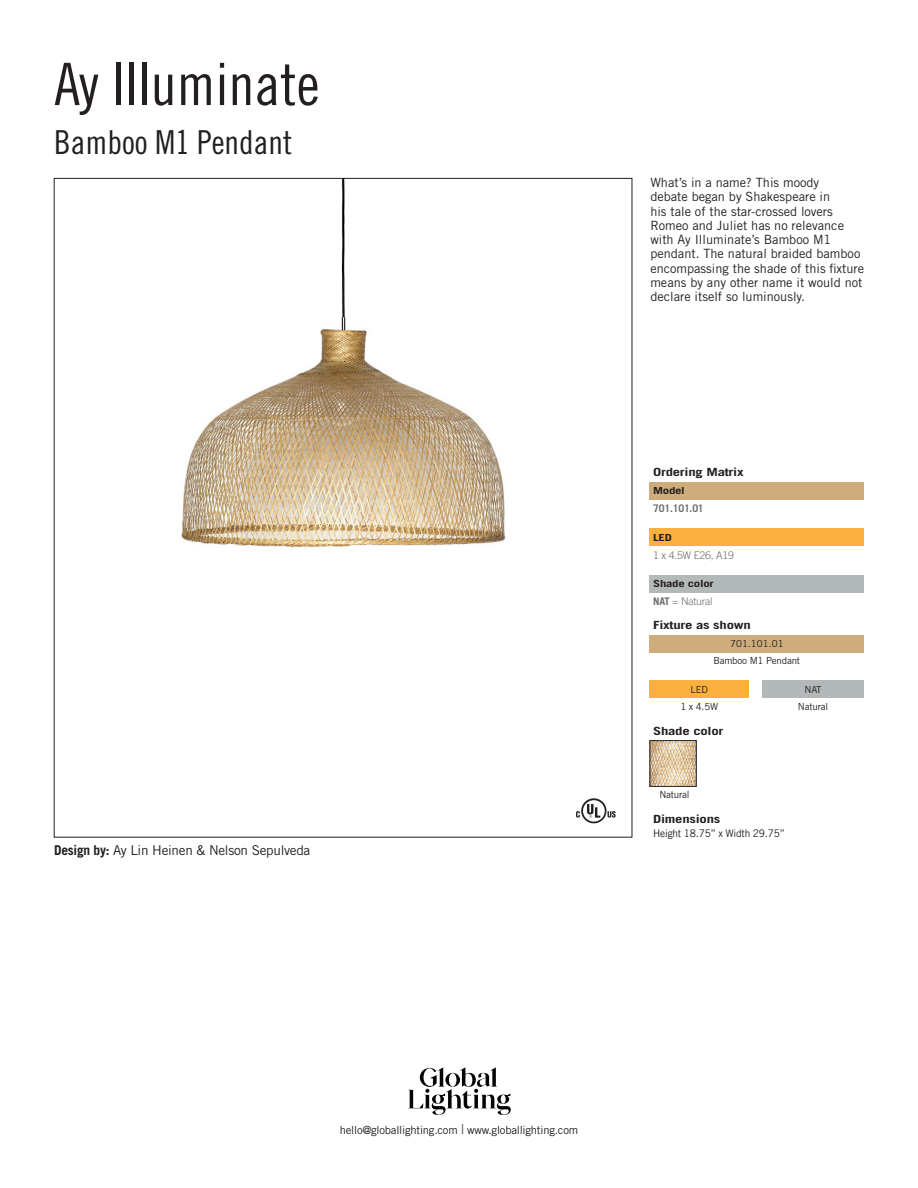
<style>
.page{position:relative;width:918px;height:1188px;background:#fff}
.page>*{position:absolute;margin:0;border:0;box-sizing:border-box;transform-origin:0 0}
.t1{font:58.5px "Trade Gothic LT Std Cn 18";color:#231f20}
.t2{font:33px "Trade Gothic LT Std Cn 18";color:#231f20}
.t3{font:13.5px "Trade Gothic LT Std";letter-spacing:-.02em;color:#231f20}
.t4{font:12.75px/14.2px "Trade Gothic LT Std";color:#231f20}
.t5{font:700 11.25px "Trade Gothic LT Std";letter-spacing:-.02em;color:#231f20;scale:1.31 1}
.t6{font:11.25px "Trade Gothic LT Std";letter-spacing:-.02em;color:#231f20}
.t7{font:10.5px "Trade Gothic LT Std";letter-spacing:-.02em;color:#231f20;scale:.96 1}
.t8{font:300 10.5px "Trade Gothic LT Std";letter-spacing:-.02em;color:#6c6d70}
.t9{font:700 10.5px "Trade Gothic LT Std";letter-spacing:-.02em;color:#6c6d70}
.t10{font:9.75px "Trade Gothic LT Std";letter-spacing:-.02em;color:#231f20}
.t11{font:700 9.75px "Trade Gothic LT Std";letter-spacing:-.02em;color:#231f20;scale:1.31 1}
.s1{font-weight:700}
.s2{font-weight:300;font-size:13.5px}
</style>
<div class="page">
<img style="left:181px;top:180px;width:325px;height:368px">
<img style="left:576px;top:798px;width:40px;height:26px">
<div style="left:649px;top:575px;width:215px;height:17px;background:#b3b8b9"></div>
<img style="left:652px;top:742px;width:42px;height:43px">
<div style="left:650px;top:740px;width:46px;height:47px;border:1px solid #231f20"></div>
<div style="left:650px;top:482px;width:214px;height:18px;background:#cfac7b"></div>
<div style="left:650px;top:528px;width:214px;height:18px;background:#fbb03f"></div>
<div style="left:650px;top:635px;width:214px;height:18px;background:#cfac7b"></div>
<div style="left:650px;top:681px;width:99px;height:17px;background:#fbb03f"></div>
<div style="left:762px;top:681px;width:102px;height:17px;background:#b3b8b9"></div>
<svg style="left:408px;top:1067px;width:103px;height:48px"></svg>
<p class="t1" style="left:54px;top:49px;width:267px">Ay Illuminate</p>
<p class="t2" style="left:54px;top:123px;width:240px">Bamboo M1 Pendant</p>
<p class="t3" style="left:54px;top:842px;width:258px"><span class="s1">Design by:</span> Ay Lin Heinen &amp; Nelson Sepulveda</p>
<p class="t4" style="left:650px;top:175px;width:215px">What’s in a name? This moody<br>debate began by Shakespeare in<br>his tale of the star-crossed lovers Romeo and Juliet has no relevance with Ay Illuminate’s Bamboo M1 pendant. The natural braided bamboo encompassing the shade of this fixture means by any other name it would not declare itself so luminously.</p>
<p class="t5" style="left:653px;top:465px;width:71px">Ordering Matrix</p>
<p class="t11" style="left:653px;top:485px;width:26px">Model</p>
<p class="t9" style="left:653px;top:502px;width:52px">701.101.01</p>
<p class="t8" style="left:653px;top:549px;width:82px">1 x 4.5W E26, A19</p>
<p class="t11" style="left:653px;top:531px;width:16px">LED</p>
<p class="t11" style="left:653px;top:577px;width:48px">Shade color</p>
<p class="t8" style="left:653px;top:595px;width:61px"><span class="s1">NAT</span> = Natural</p>
<p class="t5" style="left:653px;top:618px;width:76px">Fixture as shown</p>
<p class="t10" style="left:730px;top:638px;width:55px">701.101.01</p>
<p class="t10" style="left:713px;top:655px;width:88px">Bamboo M1 Pendant</p>
<p class="t10" style="left:680px;top:701px;width:39px">1 x 4.5W</p>
<p class="t10" style="left:691px;top:684px;width:19px">LED</p>
<p class="t10" style="left:804px;top:684px;width:19px">NAT</p>
<p class="t10" style="left:798px;top:701px;width:32px">Natural</p>
<p class="t5" style="left:653px;top:724px;width:55px">Shade color</p>
<p class="t10" style="left:659px;top:789px;width:32px">Natural</p>
<p class="t5" style="left:653px;top:812px;width:53px">Dimensions</p>
<p class="t7" style="left:653px;top:826px;width:139px">Height 18.75” x Width 29.75”</p>
<p class="t6" style="left:340px;top:1123px;width:240px">hello@globallighting.com <span class="s2">|</span> www.globallighting.com</p>
</div>
